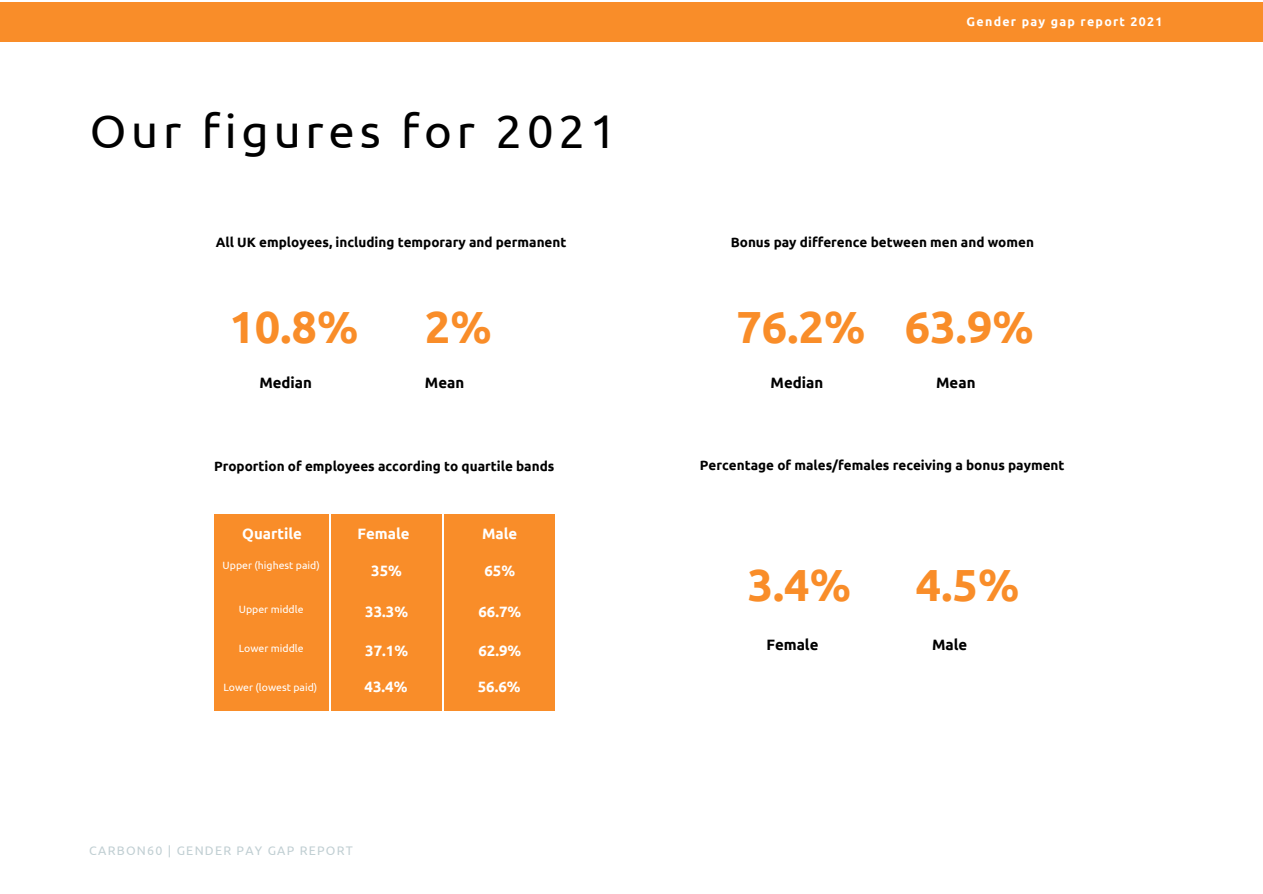
<style>
.page{position:relative;width:1263px;height:894px;background:#fff}
.page>*{position:absolute;margin:0;border:0;box-sizing:border-box;transform-origin:0 0}
.t1{font:47.25px "Ubuntu";letter-spacing:.1em;color:#000}
.t2{font:700 45px "Ubuntu";color:#f98d29}
.t3{font:700 15px "Ubuntu";color:#fff}
.t4{font:700 15px "Ubuntu";color:#000}
.t5{font:700 13.5px "Ubuntu";color:#000}
.t6{font:12.45px "Ubuntu";letter-spacing:.1em;color:#c1cfd3}
.t7{font:700 12.45px "Ubuntu";letter-spacing:.1em;color:#fff}
.t8{font:10.5px "Ubuntu";color:#fff}
</style>
<div class="page">
<div style="left:0;top:2px;width:1263px;height:39px;background:#f98d29"></div>
<div style="left:214px;top:514px;width:115px;height:39px;background:#f98d29"></div>
<div style="left:331px;top:514px;width:110px;height:39px;background:#f98d29"></div>
<div style="left:444px;top:514px;width:111px;height:39px;background:#f98d29"></div>
<div style="left:214px;top:553px;width:115px;height:40px;background:#f98d29"></div>
<div style="left:331px;top:553px;width:110px;height:40px;background:#f98d29"></div>
<div style="left:444px;top:553px;width:111px;height:40px;background:#f98d29"></div>
<div style="left:214px;top:592px;width:115px;height:40px;background:#f98d29"></div>
<div style="left:331px;top:592px;width:110px;height:40px;background:#f98d29"></div>
<div style="left:444px;top:592px;width:111px;height:40px;background:#f98d29"></div>
<div style="left:214px;top:631px;width:115px;height:40px;background:#f98d29"></div>
<div style="left:331px;top:631px;width:110px;height:40px;background:#f98d29"></div>
<div style="left:444px;top:631px;width:111px;height:40px;background:#f98d29"></div>
<div style="left:214px;top:670px;width:115px;height:40px;background:#f98d29"></div>
<div style="left:331px;top:670px;width:110px;height:40px;background:#f98d29"></div>
<div style="left:444px;top:670px;width:111px;height:40px;background:#f98d29"></div>
<p class="t1" style="left:90px;top:104px;width:528px">Our figures for 2021</p>
<p class="t5" style="left:216px;top:234px;width:352px">All UK employees, including temporary and permanent</p>
<p class="t2" style="left:229px;top:300px;width:131px">10.8%</p>
<p class="t2" style="left:425px;top:300px;width:68px">2%</p>
<p class="t4" style="left:259px;top:374px;width:54px">Median</p>
<p class="t4" style="left:425px;top:374px;width:41px">Mean</p>
<p class="t5" style="left:214px;top:458px;width:342px">Proportion of employees according to quartile bands</p>
<p class="t3" style="left:242px;top:524px;width:61px">Quartile</p>
<p class="t3" style="left:358px;top:524px;width:54px">Female</p>
<p class="t3" style="left:482px;top:524px;width:37px">Male</p>
<p class="t8" style="left:223px;top:559px;width:99px">Upper (highest paid)</p>
<p class="t8" style="left:239px;top:603px;width:66px">Upper middle</p>
<p class="t8" style="left:239px;top:642px;width:66px">Lower middle</p>
<p class="t8" style="left:223px;top:681px;width:95px">Lower (lowest paid)</p>
<p class="t3" style="left:371px;top:561px;width:32px">35%</p>
<p class="t3" style="left:365px;top:602px;width:44px">33.3%</p>
<p class="t3" style="left:365px;top:641px;width:44px">37.1%</p>
<p class="t3" style="left:365px;top:678px;width:44px">43.4%</p>
<p class="t3" style="left:484px;top:561px;width:32px">65%</p>
<p class="t3" style="left:478px;top:602px;width:44px">66.7%</p>
<p class="t3" style="left:478px;top:641px;width:44px">62.9%</p>
<p class="t3" style="left:478px;top:678px;width:44px">56.6%</p>
<p class="t6" style="left:89px;top:843px;width:265px">CARBON60 | GENDER PAY GAP REPORT</p>
<p class="t7" style="left:967px;top:14px;width:197px">Gender pay gap report 2021</p>
<p class="t5" style="left:731px;top:234px;width:305px">Bonus pay difference between men and women</p>
<p class="t2" style="left:736px;top:300px;width:131px">76.2%</p>
<p class="t2" style="left:905px;top:300px;width:131px">63.9%</p>
<p class="t4" style="left:770px;top:374px;width:54px">Median</p>
<p class="t4" style="left:936px;top:374px;width:41px">Mean</p>
<p class="t5" style="left:700px;top:457px;width:366px">Percentage of males/females receiving a bonus payment</p>
<p class="t2" style="left:748px;top:559px;width:105px">3.4%</p>
<p class="t2" style="left:916px;top:559px;width:105px">4.5%</p>
<p class="t4" style="left:766px;top:635px;width:54px">Female</p>
<p class="t4" style="left:932px;top:635px;width:37px">Male</p>
</div>
